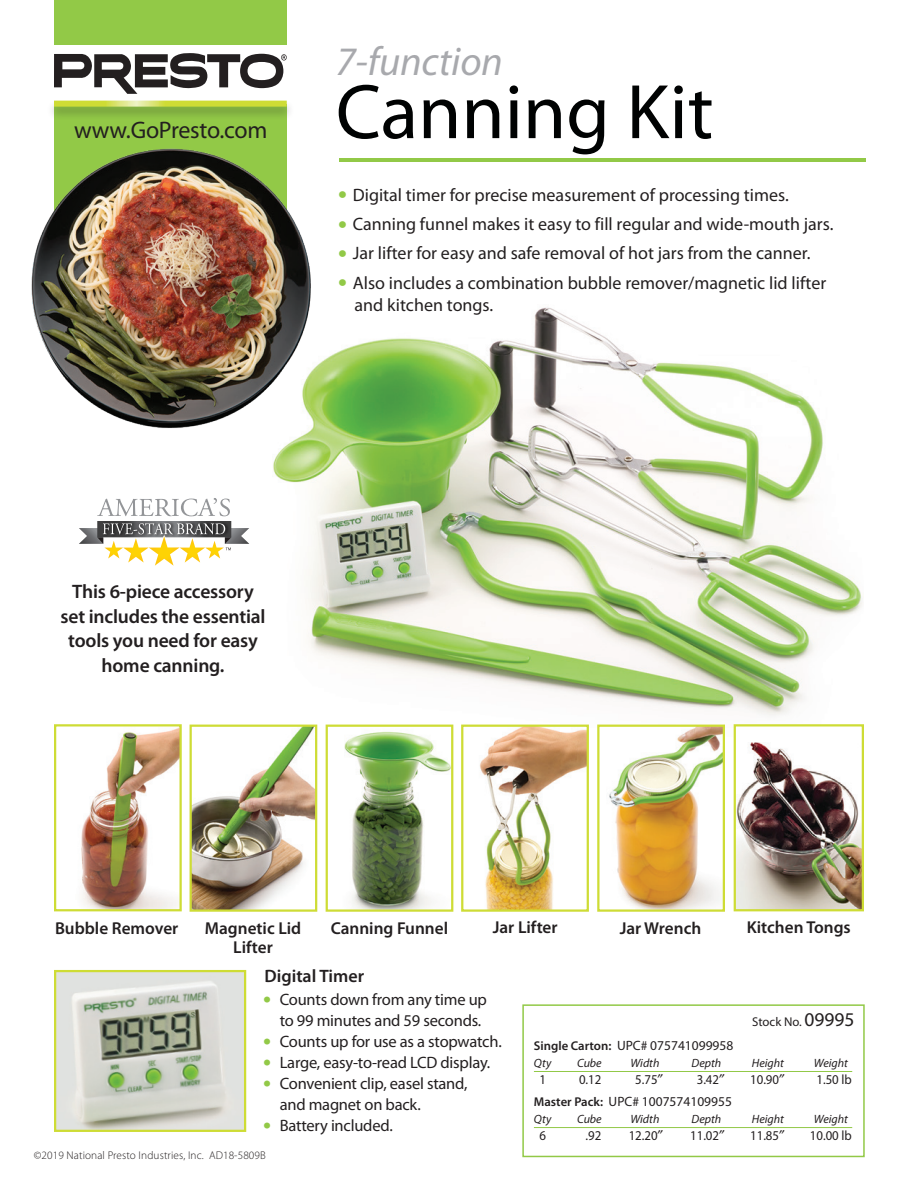
<style>
.page{position:relative;width:918px;height:1188px;background:#fff}
.page>*{position:absolute;margin:0;border:0;box-sizing:border-box;transform-origin:0 0}
.t1{font:78px "Myriad Pro";color:#000202}
.t2{font:italic 40.5px "Myriad Pro";letter-spacing:-.005em;color:#a8a9ad}
.t3{font:24px "Myriad Pro";letter-spacing:-.01em;color:#231f20}
.t4{font:600 19.5px/24.8px "Myriad Pro";letter-spacing:-.01em;color:#231f20;text-align:center}
.t5{font:18px/21.8px "Myriad Pro";color:#231f20}
.t6{font:600 18px "Myriad Pro";color:#231f20}
.t7{font:600 17.25px/19.5px "Myriad Pro";color:#231f20;text-align:center}
.t8{font:16.5px/21px "Myriad Pro";letter-spacing:-.015em;color:#231f20}
.t9{font:13.5px "Myriad Pro";color:#231f20}
.t10{font:13.5px "Myriad Pro";color:#231f20;scale:.95 1}
.t11{font:12.75px "Myriad Pro";color:#231f20}
.t12{font:italic 12px "Myriad Pro";color:#231f20}
.t13{font:300 11.25px "Myriad Pro";letter-spacing:.01em;color:#231f20}
.s1{font-weight:600;font-size:28.5px;color:#92c947}
.s2{font-size:28.5px;color:#92c947}
.s3{font-size:19.5px}
.s4{font-weight:600;font-size:12.75px}
</style>
<div class="page">
<div style="left:54px;top:0;width:233px;height:45px;background:#92c947"></div>
<div style="left:54px;top:104px;width:233px;height:246px;background:#92c947"></div>
<hr style="left:339px;top:158px;width:527px;height:4px;background:#92c947">
<div style="left:46px;top:99px;width:249px;height:22px;background:#231f20;opacity:.3"></div>
<svg style="left:54px;top:101px;width:233px;height:6px"></svg>
<img style="left:228px;top:307px;width:634px;height:434px">
<img style="left:81px;top:727px;width:98px;height:181px">
<div style="left:54px;top:724px;width:128px;height:187px;border:2px solid #cedc35"></div>
<img style="left:57px;top:973px;width:186px;height:156px">
<div style="left:54px;top:970px;width:192px;height:162px;border:2px solid #cedc35"></div>
<img style="left:193px;top:728px;width:121px;height:181px">
<div style="left:190px;top:725px;width:127px;height:187px;border:2px solid #cedc35"></div>
<img style="left:329px;top:728px;width:121px;height:181px">
<div style="left:326px;top:725px;width:127px;height:187px;border:2px solid #cedc35"></div>
<img style="left:464px;top:728px;width:122px;height:181px">
<div style="left:461px;top:725px;width:128px;height:187px;border:2px solid #cedc35"></div>
<img style="left:600px;top:728px;width:122px;height:181px">
<div style="left:597px;top:725px;width:128px;height:187px;border:2px solid #cedc35"></div>
<img style="left:737px;top:727px;width:124px;height:181px">
<div style="left:734px;top:724px;width:130px;height:187px;border:2px solid #cedc35"></div>
<img style="left:31px;top:148px;width:306px;height:302px">
<hr style="left:534px;top:1071px;width:318px;height:1px;background:#92c947">
<hr style="left:534px;top:1127px;width:318px;height:1px;background:#92c947">
<div style="left:522px;top:1004px;width:343px;height:153px;border:2px solid #92c947"></div>
<svg style="left:54px;top:53px;width:233px;height:41px"></svg>
<svg style="left:79px;top:498px;width:170px;height:68px"></svg>
<p class="t3" style="left:74px;top:115px;width:195px">www.GoPresto.com</p>
<p class="t2" style="left:336px;top:37px;width:169px">7-function</p>
<p class="t1" style="left:336px;top:64px;width:379px">Canning Kit</p>
<p class="t5" style="left:338px;top:184px;width:452px"><span class="s1">•</span> Digital timer for precise measurement of processing times.</p>
<p class="t5" style="left:338px;top:213px;width:497px"><span class="s1">•</span> Canning funnel makes it easy to fill regular and wide-mouth jars.</p>
<p class="t5" style="left:338px;top:242px;width:474px"><span class="s1">•</span> Jar lifter for easy and safe removal of hot jars from the canner.</p>
<p class="t5" style="left:355px;top:272px;width:473px;text-indent:-16px"><span class="s1">•</span> Also includes a combination bubble remover/magnetic lid lifter and kitchen tongs.</p>
<p class="t4" style="left:61px;top:578px;width:207px">This 6-piece accessory set includes the essential tools you need for easy home canning.</p>
<p class="t7" style="left:55px;top:918px;width:125px">Bubble Remover</p>
<p class="t7" style="left:331px;top:918px;width:119px">Canning Funnel</p>
<p class="t7" style="left:493px;top:917px;width:66px">Jar Lifter</p>
<p class="t7" style="left:620px;top:918px;width:83px">Jar Wrench</p>
<p class="t7" style="left:747px;top:917px;width:106px">Kitchen Tongs</p>
<p class="t7" style="left:205px;top:918px;width:98px">Magnetic Lid<br>Lifter</p>
<p class="t6" style="left:265px;top:964px;width:101px">Digital Timer</p>
<p class="t8" style="left:280px;top:989px;width:209px;text-indent:-16px"><span class="s2">•</span> Counts down from any time up to 99 minutes and 59 seconds.</p>
<p class="t8" style="left:263px;top:1031px;width:240px"><span class="s2">•</span> Counts up for use as a stopwatch.</p>
<p class="t8" style="left:263px;top:1052px;width:229px"><span class="s2">•</span> Large, easy-to-read LCD display.</p>
<p class="t8" style="left:280px;top:1073px;width:189px;text-indent:-16px"><span class="s2">•</span> Convenient clip, easel stand, and magnet on back.</p>
<p class="t8" style="left:263px;top:1115px;width:131px"><span class="s2">•</span> Battery included.</p>
<p class="t13" style="left:34px;top:1149px;width:233px">©2019 National Presto Industries, Inc. AD18-5809B</p>
<p class="t11" style="left:752px;top:1013px;width:104px">Stock No. <span class="s3">09995</span></p>
<p class="t9" style="left:534px;top:1038px;width:201px"><span class="s4">Single Carton:</span> UPC# 075741099958</p>
<p class="t12" style="left:534px;top:1056px;width:19px">Qty</p>
<p class="t12" style="left:577px;top:1056px;width:26px">Cube</p>
<p class="t12" style="left:630px;top:1056px;width:31px">Width</p>
<p class="t12" style="left:692px;top:1056px;width:31px">Depth</p>
<p class="t12" style="left:752px;top:1056px;width:34px">Height</p>
<p class="t12" style="left:814px;top:1056px;width:36px">Weight</p>
<p class="t10" style="left:540px;top:1071px;width:8px">1</p>
<p class="t10" style="left:579px;top:1071px;width:25px">0.12</p>
<p class="t10" style="left:635px;top:1071px;width:25px">5.75</p>
<p class="t10" style="left:697px;top:1071px;width:25px">3.42</p>
<p class="t10" style="left:750px;top:1071px;width:32px">10.90</p>
<p class="t10" style="left:816px;top:1071px;width:39px">1.50 lb</p>
<p class="t9" style="left:534px;top:1094px;width:200px"><span class="s4">Master Pack:</span> UPC# 1007574109955</p>
<p class="t12" style="left:534px;top:1112px;width:19px">Qty</p>
<p class="t12" style="left:577px;top:1112px;width:26px">Cube</p>
<p class="t12" style="left:630px;top:1112px;width:31px">Width</p>
<p class="t12" style="left:692px;top:1112px;width:31px">Depth</p>
<p class="t12" style="left:752px;top:1112px;width:34px">Height</p>
<p class="t12" style="left:814px;top:1112px;width:36px">Weight</p>
<p class="t10" style="left:540px;top:1127px;width:8px">6</p>
<p class="t10" style="left:586px;top:1127px;width:18px">.92</p>
<p class="t10" style="left:629px;top:1127px;width:32px">12.20</p>
<p class="t10" style="left:690px;top:1127px;width:32px">11.02</p>
<p class="t10" style="left:750px;top:1127px;width:32px">11.85</p>
<p class="t10" style="left:810px;top:1127px;width:46px">10.00 lb</p>
</div>
